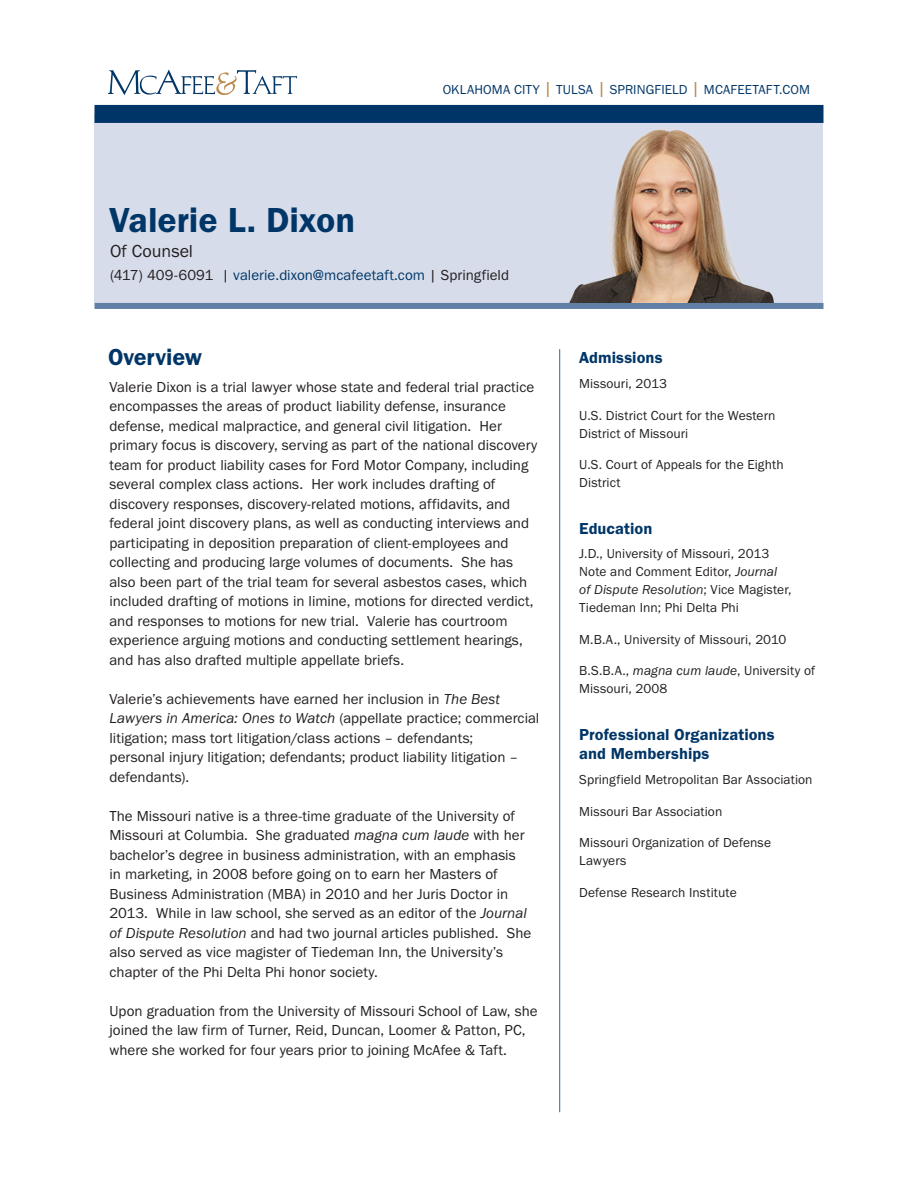
<style>
.page{position:relative;width:918px;height:1188px;background:#fff}
.page>*{position:absolute;margin:0;border:0;box-sizing:border-box;transform-origin:0 0}
.Name{font:36px "Franklin Gothic URW Dem";color:#003667}
.Section_Head{font:24px "Franklin Gothic URW Dem";letter-spacing:-.005em;color:#003667}
.t1{font:18px "Franklin Gothic URW Boo";color:#231f20}
.Sidebar_Head{font:16.5px/19.5px "Franklin Gothic URW Dem";color:#003667}
.Body_text{font:15px/19.5px "Franklin Gothic URW Boo";color:#231f20}
.Contact_info{font:15px "Franklin Gothic URW Boo";color:#003667}
.Sidebar_list_items{font:13.5px/18px "Franklin Gothic URW Boo";letter-spacing:.005em;color:#231f20}
.t2{font:13.5px "Franklin Gothic URW Boo";letter-spacing:.005em;color:#003667}
.s1{font-size:18px;color:#b98747}
.s2{color:#231f20}
.s3{font-family:"Franklin Gothic URW Boo Ita"}
</style>
<div class="page">
<div style="left:94px;top:115px;width:730px;height:188px;background:#d6dce9"></div>
<svg style="left:108px;top:70px;width:189px;height:25px"></svg>
<div style="left:94px;top:105px;width:730px;height:18px;background:#003667"></div>
<div style="left:94px;top:303px;width:730px;height:6px;background:#6180a7"></div>
<img style="left:569px;top:129px;width:205px;height:174px">
<hr style="left:559px;top:349px;width:1px;height:763px;background:#6180a7">
<p class="t2" style="left:443px;top:81px;width:369px">OKLAHOMA CITY <span class="s1">|</span> TULSA <span class="s1">|</span> SPRINGFIELD <span class="s1">|</span> MCAFEETAFT.COM</p>
<p class="Name" style="left:110px;top:198px;width:247px">Valerie L. Dixon</p>
<p class="t1" style="left:110px;top:240px;width:84px">Of Counsel</p>
<p class="Contact_info" style="left:110px;top:265px;width:400px"><span class="s2">(417) 409-6091 |</span> valerie.dixon@mcafeetaft.com <span class="s2">| Springfield</span></p>
<p class="Section_Head" style="left:108px;top:343px;width:96px">Overview</p>
<p class="Body_text" style="left:110px;top:377px;width:429px">Valerie Dixon is a trial lawyer whose state and federal trial practice encompasses the areas of product liability defense, insurance defense, medical malpractice, and general civil litigation. Her primary focus is discovery, serving as part of the national discovery team for product liability cases for Ford Motor Company, including several complex class actions. Her work includes drafting of discovery responses, discovery-related motions, affidavits, and federal joint discovery plans, as well as conducting interviews and participating in deposition preparation of client-employees and collecting and producing large volumes of documents. She has also been part of the trial team for several asbestos cases, which included drafting of motions in limine, motions for directed verdict, and responses to motions for new trial. Valerie has courtroom experience arguing motions and conducting settlement hearings, and has also drafted multiple appellate briefs.</p>
<p class="Body_text" style="left:110px;top:689px;width:431px">Valerie’s achievements have earned her inclusion in <span class="s3">The Best Lawyers in America: Ones to Watch</span> (appellate practice; commercial litigation; mass tort litigation/class actions – defendants;<br>personal injury litigation; defendants; product liability litigation – defendants).</p>
<p class="Body_text" style="left:110px;top:806px;width:423px">The Missouri native is a three-time graduate of the University of Missouri at Columbia. She graduated <span class="s3">magna cum laude</span> with her bachelor’s degree in business administration, with an emphasis<br>in marketing, in 2008 before going on to earn her Masters of Business Administration (MBA) in 2010 and her Juris Doctor in 2013. While in law school, she served as an editor of the <span class="s3">Journal of Dispute Resolution</span> and had two journal articles published. She also served as vice magister of Tiedeman Inn, the University’s chapter of the Phi Delta Phi honor society.</p>
<p class="Body_text" style="left:110px;top:1001px;width:430px">Upon graduation from the University of Missouri School of Law, she joined the law firm of Turner, Reid, Duncan, Loomer &amp; Patton, PC, where she worked for four years prior to joining McAfee &amp; Taft.</p>
<p class="Sidebar_Head" style="left:579px;top:348px;width:85px">Admissions</p>
<p class="Sidebar_list_items" style="left:579px;top:374px;width:89px">Missouri, 2013</p>
<p class="Sidebar_list_items" style="left:579px;top:406px;width:198px">U.S. District Court for the Western<br>District of Missouri</p>
<p class="Sidebar_list_items" style="left:579px;top:455px;width:206px">U.S. Court of Appeals for the Eighth<br>District</p>
<p class="Sidebar_Head" style="left:579px;top:518px;width:75px">Education</p>
<p class="Sidebar_list_items" style="left:579px;top:545px;width:214px">J.D., University of Missouri, 2013<br>Note and Comment Editor, <span class="s3">Journal of Dispute Resolution</span>; Vice Magister, Tiedeman Inn; Phi Delta Phi</p>
<p class="Sidebar_list_items" style="left:579px;top:630px;width:209px">M.B.A., University of Missouri, 2010</p>
<p class="Sidebar_list_items" style="left:579px;top:662px;width:237px">B.S.B.A., <span class="s3">magna cum laude</span>, University of<br>Missouri, 2008</p>
<p class="Sidebar_Head" style="left:579px;top:724px;width:197px">Professional Organizations and Memberships</p>
<p class="Sidebar_list_items" style="left:579px;top:770px;width:235px">Springfield Metropolitan Bar Association</p>
<p class="Sidebar_list_items" style="left:579px;top:802px;width:145px">Missouri Bar Association</p>
<p class="Sidebar_list_items" style="left:579px;top:833px;width:193px">Missouri Organization of Defense<br>Lawyers</p>
<p class="Sidebar_list_items" style="left:579px;top:883px;width:159px">Defense Research Institute</p>
</div>
